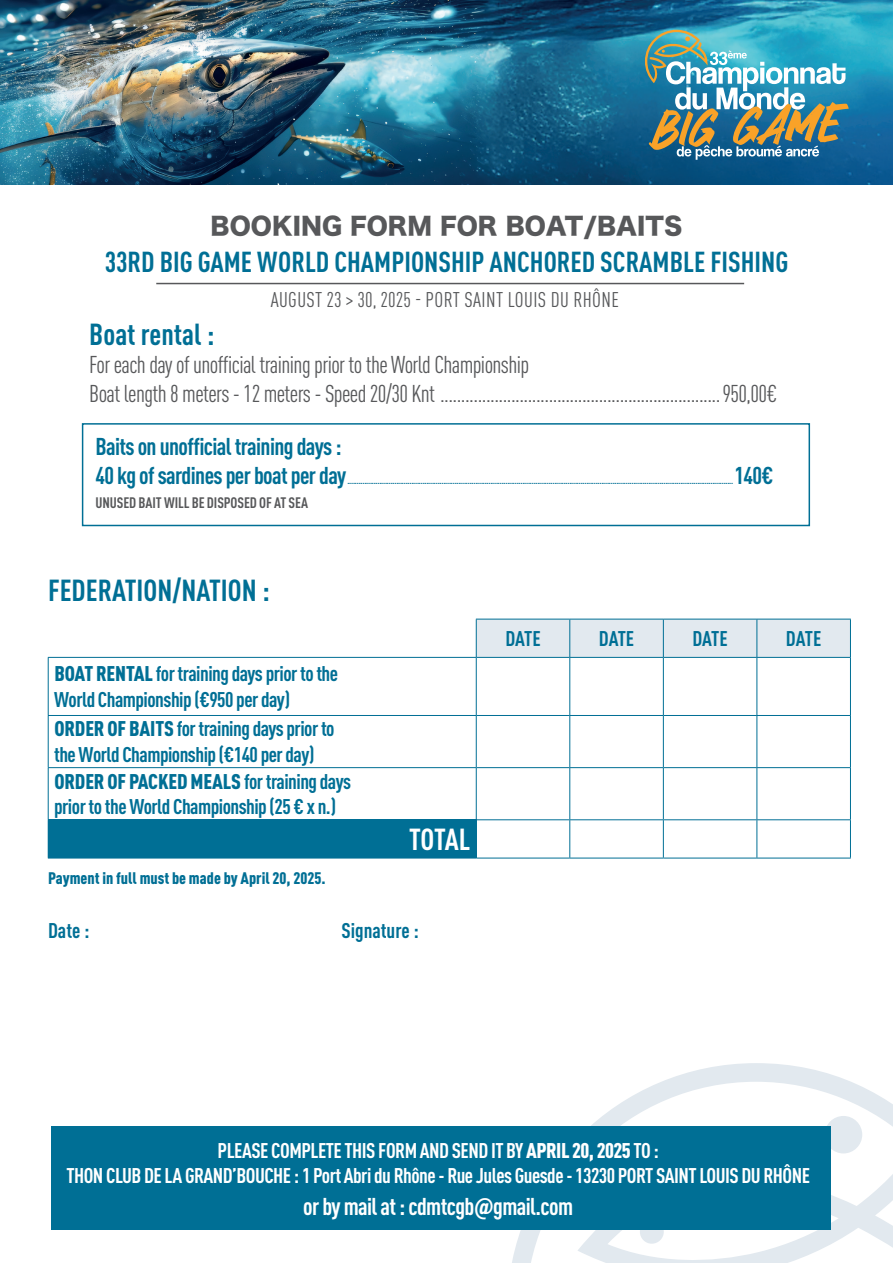
<style>
.page{position:relative;width:893px;height:1263px;background:#fff}
.page>*{position:absolute;margin:0;border:0;box-sizing:border-box;transform-origin:0 0}
.t1{font:700 condensed 30px "DIN Pro";color:#006f95}
.t2{font:700 condensed 30px "DIN Pro";letter-spacing:-.01em;color:#fff}
.t3{font:700 condensed 28.5px "DIN Pro";color:#006f95}
.t4{font:condensed 24px/28.8px "DIN Pro";letter-spacing:-.025em;color:#57585a}
.t5{font:700 condensed 24px/28.8px "DIN Pro";letter-spacing:-.025em;color:#006f95}
.t6{font:700 condensed 24px "DIN Pro";letter-spacing:-.025em;color:#fff}
.t7{font:24px "Hira Kaku Std W8";color:#57585a}
.t8{font:700 condensed 21px/25.8px "DIN Pro";letter-spacing:-.025em;color:#006f95}
.t9{font:700 condensed 21px/25.2px "DIN Pro";letter-spacing:-.025em;color:#fff;text-align:center}
.t10{font:condensed 21px "DIN Pro";letter-spacing:.02em;color:#57585a}
.t11{font:700 condensed 21px "DIN Pro";color:#006f95}
.t12{font:900 condensed 16.5px "DIN Pro";color:#006f95}
.t13{font:700 condensed 15px "DIN Pro";letter-spacing:-.005em;color:#57585a}
.t14{font:700 condensed 9px "DIN Pro";color:#006f95}
.s1{font-weight:900}
</style>
<div class="page">
<svg style="left:507px;top:1063px;width:386px;height:200px"></svg>
<div style="left:825px;top:1116px;width:37px;height:37px;background:#e2e9ef;border-radius:50%"></div>
<div style="left:640px;top:1220px;width:24px;height:24px;background:#e2e9ef;border-radius:50%"></div>
<hr style="left:156px;top:283px;width:588px;height:1px;background:#57585a">
<div style="left:477px;top:620px;width:373px;height:37px;background:#e2e9ef"></div>
<div style="left:48px;top:820px;width:428px;height:38px;background:#006f95"></div>
<hr style="left:476px;top:619px;width:94px;height:1px;background:#006f95">
<hr style="left:476px;top:619px;width:1px;height:38px;background:#006f95">
<hr style="left:570px;top:619px;width:93px;height:1px;background:#006f95">
<hr style="left:569px;top:619px;width:1px;height:38px;background:#006f95">
<hr style="left:663px;top:619px;width:94px;height:1px;background:#006f95">
<hr style="left:663px;top:619px;width:1px;height:38px;background:#006f95">
<hr style="left:757px;top:619px;width:94px;height:1px;background:#006f95">
<hr style="left:756px;top:619px;width:1px;height:38px;background:#006f95">
<hr style="left:850px;top:619px;width:1px;height:38px;background:#006f95">
<hr style="left:48px;top:657px;width:428px;height:1px;background:#006f95">
<hr style="left:48px;top:658px;width:1px;height:57px;background:#006f95">
<hr style="left:476px;top:657px;width:94px;height:1px;background:#006f95">
<hr style="left:476px;top:658px;width:1px;height:57px;background:#006f95">
<hr style="left:570px;top:657px;width:93px;height:1px;background:#006f95">
<hr style="left:569px;top:658px;width:1px;height:57px;background:#006f95">
<hr style="left:663px;top:657px;width:94px;height:1px;background:#006f95">
<hr style="left:663px;top:658px;width:1px;height:57px;background:#006f95">
<hr style="left:757px;top:657px;width:94px;height:1px;background:#006f95">
<hr style="left:756px;top:658px;width:1px;height:57px;background:#006f95">
<hr style="left:850px;top:658px;width:1px;height:57px;background:#006f95">
<hr style="left:48px;top:715px;width:428px;height:1px;background:#006f95">
<hr style="left:48px;top:716px;width:1px;height:51px;background:#006f95">
<hr style="left:476px;top:715px;width:94px;height:1px;background:#006f95">
<hr style="left:476px;top:716px;width:1px;height:51px;background:#006f95">
<hr style="left:570px;top:715px;width:93px;height:1px;background:#006f95">
<hr style="left:569px;top:716px;width:1px;height:51px;background:#006f95">
<hr style="left:663px;top:715px;width:94px;height:1px;background:#006f95">
<hr style="left:663px;top:716px;width:1px;height:51px;background:#006f95">
<hr style="left:757px;top:715px;width:94px;height:1px;background:#006f95">
<hr style="left:756px;top:716px;width:1px;height:51px;background:#006f95">
<hr style="left:850px;top:716px;width:1px;height:51px;background:#006f95">
<hr style="left:48px;top:767px;width:428px;height:1px;background:#006f95">
<hr style="left:48px;top:768px;width:1px;height:51px;background:#006f95">
<hr style="left:476px;top:767px;width:94px;height:1px;background:#006f95">
<hr style="left:476px;top:768px;width:1px;height:51px;background:#006f95">
<hr style="left:570px;top:767px;width:93px;height:1px;background:#006f95">
<hr style="left:569px;top:768px;width:1px;height:51px;background:#006f95">
<hr style="left:663px;top:767px;width:94px;height:1px;background:#006f95">
<hr style="left:663px;top:768px;width:1px;height:51px;background:#006f95">
<hr style="left:757px;top:767px;width:94px;height:1px;background:#006f95">
<hr style="left:756px;top:768px;width:1px;height:51px;background:#006f95">
<hr style="left:850px;top:768px;width:1px;height:51px;background:#006f95">
<hr style="left:48px;top:819px;width:428px;height:1px;background:#006f95">
<hr style="left:476px;top:819px;width:94px;height:1px;background:#006f95">
<hr style="left:476px;top:820px;width:1px;height:38px;background:#006f95">
<hr style="left:570px;top:819px;width:93px;height:1px;background:#006f95">
<hr style="left:569px;top:820px;width:1px;height:38px;background:#006f95">
<hr style="left:663px;top:819px;width:94px;height:1px;background:#006f95">
<hr style="left:663px;top:820px;width:1px;height:38px;background:#006f95">
<hr style="left:757px;top:819px;width:94px;height:1px;background:#006f95">
<hr style="left:756px;top:820px;width:1px;height:38px;background:#006f95">
<hr style="left:850px;top:820px;width:1px;height:38px;background:#006f95">
<hr style="left:48px;top:858px;width:428px;height:1px;background:#006f95">
<hr style="left:476px;top:858px;width:94px;height:1px;background:#006f95">
<hr style="left:570px;top:858px;width:93px;height:1px;background:#006f95">
<hr style="left:663px;top:858px;width:94px;height:1px;background:#006f95">
<hr style="left:757px;top:858px;width:94px;height:1px;background:#006f95">
<div style="left:51px;top:1126px;width:780px;height:103px;background:#006f95"></div>
<div style="left:82px;top:423px;width:728px;height:103px;border:2px solid #006f95"></div>
<img style="left:0;top:0;width:893px;height:184px">
<svg style="left:645px;top:30px;width:204px;height:130px"></svg>
<p class="t7" style="left:211px;top:213px;width:473px">BOOKING FORM FOR BOAT/BAITS</p>
<h2 class="t3" style="left:105px;top:241px;width:685px">33RD BIG GAME WORLD CHAMPIONSHIP ANCHORED SCRAMBLE FISHING</h2>
<p class="t10" style="left:271px;top:285px;width:350px">AUGUST 23 &gt; 30, 2025 - PORT SAINT LOUIS DU RHÔNE</p>
<h1 class="t1" style="left:89px;top:311px;width:127px">Boat rental :</h1>
<p class="t4" style="left:89px;top:349px;width:689px">For each day of unofficial training prior to the World Championship<br>Boat length 8 meters - 12 meters - Speed 20/30 Knt ...................................................................950,00€</p>
<p class="t5" style="left:95px;top:430px;width:252px">Baits on unofficial training days :<br>40 kg of sardines per boat per day</p>
<p class="t5" style="left:734px;top:459px;width:41px">140€</p>
<p class="t14" style="left:347px;top:474px;width:387px">.............................................................................................................................................................................................................</p>
<p class="t13" style="left:96px;top:491px;width:214px">UNUSED BAIT WILL BE DISPOSED OF AT SEA</p>
<h1 class="t1" style="left:48px;top:567px;width:223px">FEDERATION/NATION :</h1>
<p class="t8" style="left:54px;top:659px;width:285px;line-height:25.2px"><span class="s1">BOAT RENTAL</span> for training days prior to the<br>World Championship (€950 per day)</p>
<p class="t8" style="left:54px;top:714px;width:298px"><span class="s1">ORDER OF BAITS</span> for training days prior to the World Championship (€140 per day)<br><span class="s1">ORDER OF PACKED MEALS</span> for training days prior to the World Championship (25 € x n.)</p>
<p class="t12" style="left:48px;top:865px;width:279px">Payment in full must be made by April 20, 2025.</p>
<h1 class="t2" style="left:409px;top:816px;width:63px">TOTAL</h1>
<p class="t8" style="left:48px;top:915px;width:43px">Date :</p>
<p class="t11" style="left:341px;top:914px;width:79px">Signature :</p>
<p class="t8" style="left:505px;top:623px;width:37px">DATE</p>
<p class="t8" style="left:599px;top:623px;width:37px">DATE</p>
<p class="t8" style="left:692px;top:623px;width:37px">DATE</p>
<p class="t8" style="left:786px;top:623px;width:37px">DATE</p>
<p class="t9" style="left:66px;top:1136px;width:745px">PLEASE COMPLETE THIS FORM AND SEND IT BY <span class="s1">APRIL 20, 2025</span> TO :<br>THON CLUB DE LA GRAND’BOUCHE : 1 Port Abri du Rhône - Rue Jules Guesde - 13230 PORT SAINT LOUIS DU RHÔNE</p>
<p class="t6" style="left:303px;top:1188px;width:271px">or by mail at : cdmtcgb@gmail.com</p>
</div>
